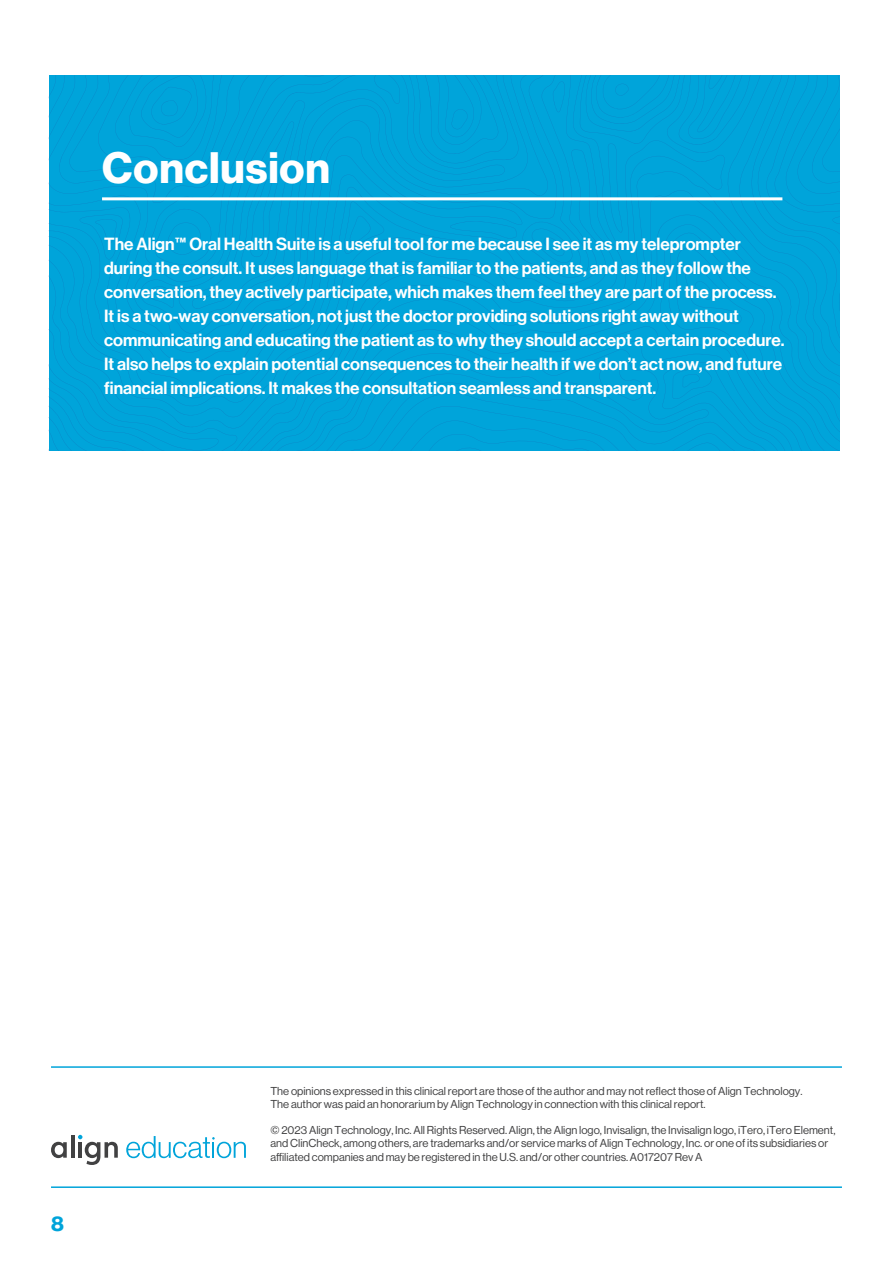
<style>
.page{position:relative;width:893px;height:1263px;background:#fff}
.page>*{position:absolute;margin:0;border:0;box-sizing:border-box;transform-origin:0 0}
.t1{font:43.05px "N Haas Grotesk DS Pro 75 Bd";letter-spacing:.02em;color:#fff}
.t2{font:21px "N Haas Grotesk DS Pro 75 Bd";color:#00a4da}
.t3{font:17.25px/24px "N Haas Grotesk DS Pro 65 Md";color:#fff}
.t4{font:11.25px/13.5px "N Haas Grotesk DS Pro 55 Rg";color:#414142}
</style>
<div class="page">
<hr style="left:51px;top:1186px;width:791px;height:2px;background:#00a4da">
<div style="left:49px;top:75px;width:791px;height:376px;background:#00a4da"></div>
<hr style="left:102px;top:197px;width:680px;height:3px;background:#fff">
<hr style="left:71px;top:1135px;width:3px;height:23px;background:#414142">
<svg style="left:51px;top:1142px;width:16px;height:16px"></svg>
<svg style="left:78px;top:1135px;width:40px;height:30px"></svg>
<svg style="left:126px;top:1136px;width:120px;height:22px"></svg>
<hr style="left:51px;top:1066px;width:791px;height:2px;background:#00a4da">
<h1 class="t1" style="left:102px;top:143px;width:229px">Conclusion</h1>
<p class="t3" style="left:104px;top:233px;width:682px">The Align™ Oral Health Suite is a useful tool for me because I see it as my teleprompter during the consult. It uses language that is familiar to the patients, and as they follow the conversation, they actively participate, which makes them feel they are part of the process.<br>It is a two-way conversation, not just the doctor providing solutions right away without communicating and educating the patient as to why they should accept a certain procedure.<br>It also helps to explain potential consequences to their health if we don’t act now, and future financial implications. It makes the consultation seamless and transparent.</p>
<p class="t2" style="left:51px;top:1211px;width:14px">8</p>
<p class="t4" style="left:270px;top:1084px;width:534px">The opinions expressed in this clinical report are those of the author and may not reflect those of Align Technology.<br>The author was paid an honorarium by Align Technology in connection with this clinical report.</p>
<p class="t4" style="left:270px;top:1123px;width:566px">© 2023 Align Technology, Inc. All Rights Reserved. Align, the Align logo, Invisalign, the Invisalign logo, iTero, iTero Element, and ClinCheck, among others, are trademarks and/or service marks of Align Technology, Inc. or one of its subsidiaries or affiliated companies and may be registered in the U.S. and/or other countries. A017207 Rev A</p>
</div>
